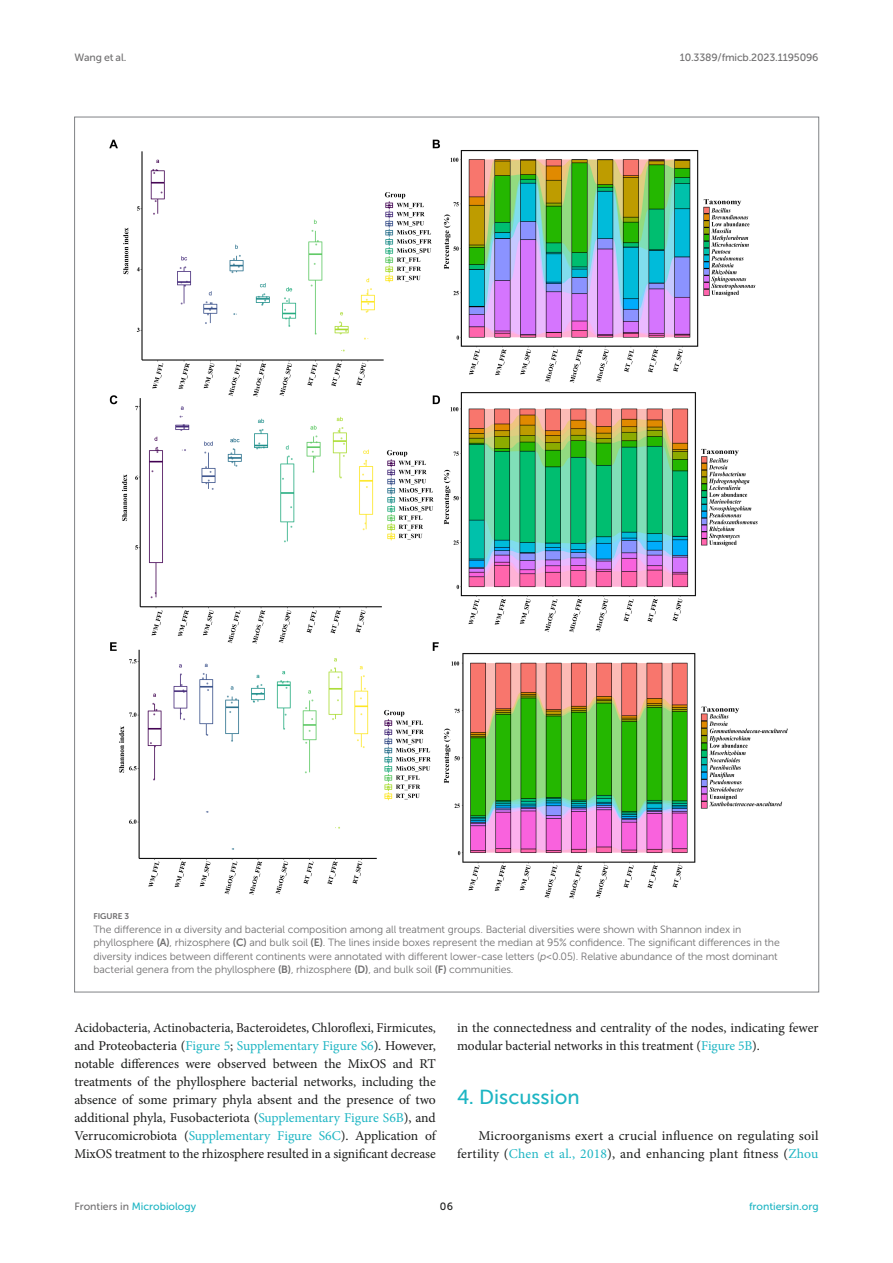
<style>
.page{position:relative;width:893px;height:1263px;background:#fff}
.page>*{position:absolute;margin:0;border:0;box-sizing:border-box;transform-origin:0 0}
.HEAD_1{font:20.25px "Museo Sans 500";color:#1db5c3}
.TEXT{font:13.5px/18px "Minion Pro";letter-spacing:-.005em;color:#1b1c1b;text-align:justify}
.TEXT_FLUSH{font:13.5px/18px "Minion Pro";letter-spacing:.015em;color:#1b1c1b;text-align:right}
.FIG_LEG{font:10.5px/13.5px "Museo Sans 300";letter-spacing:-.01em;color:#706f70}
.t1{font:10.5px "Museo Sans 500";color:#1db5c3}
.t2{font:10.5px "Museo Sans 500";letter-spacing:-.015em;color:#706f70}
.t3{font:10.5px "Museo Sans 500";color:#1b1c1b}
.FIG_HD{font:8.25px "Museo Sans 700";letter-spacing:-.01em;color:#706f70}
.s1{font-family:"STIX General"}
.s2{font-family:"Museo Sans 700"}
.s3{font-style:italic}
.s4{color:#1db5c3}
.s5{color:#706f70}
</style>
<div class="page">
<img style="left:109px;top:139px;width:679px;height:760px">
<p class="t2" style="left:74px;top:51px;width:53px">Wang et al.</p>
<p class="t2" style="left:680px;top:51px;width:140px">10.3389/fmicb.2023.1195096</p>
<p class="FIG_HD" style="left:94px;top:912px;width:37px">FIGURE 3</p>
<p class="FIG_LEG" style="left:94px;top:922px;width:688px">The difference in <span class="s1">α</span> diversity and bacterial composition among all treatment groups. Bacterial diversities were shown with Shannon index in phyllosphere <span class="s2">(A)</span>, rhizosphere <span class="s2">(C)</span> and bulk soil <span class="s2">(E)</span>. The lines inside boxes represent the median at 95% confidence. The significant differences in the diversity indices between different continents were annotated with different lower-case letters (<span class="s3">p</span> &lt; 0.05). Relative abundance of the most dominant bacterial genera from the phyllosphere <span class="s2">(B)</span>, rhizosphere <span class="s2">(D)</span>, and bulk soil <span class="s2">(F)</span> communities.</p>
<p class="TEXT" style="left:74px;top:1019px;width:363px">Acidobacteria, Actinobacteria, Bacteroidetes, Chloroflexi, Firmicutes, and Proteobacteria (<span class="s4">Figure 5</span>; <span class="s4">Supplementary Figure S6</span>). However, notable differences were observed between the MixOS and RT treatments of the phyllosphere bacterial networks, including the absence of some primary phyla absent and the presence of two additional phyla, Fusobacteriota (<span class="s4">Supplementary Figure S6B</span>), and Verrucomicrobiota (<span class="s4">Supplementary Figure S6C</span>). Application of MixOS treatment to the rhizosphere resulted in a significant decrease</p>
<p class="TEXT" style="left:457px;top:1019px;width:363px">in the connectedness and centrality of the nodes, indicating fewer modular bacterial networks in this treatment (<span class="s4">Figure 5B</span>).</p>
<p class="HEAD_1" style="left:457px;top:1086px;width:124px">4. Discussion</p>
<p class="TEXT_FLUSH" style="left:457px;top:1127px;width:363px">Microorganisms exert a crucial influence on regulating soil fertility (<span class="s4">Chen et al., 2018</span>), and enhancing plant fitness (<span class="s4">Zhou</span></p>
<p class="t1" style="left:74px;top:1200px;width:123px"><span class="s5">Frontiers in</span> Microbiology</p>
<p class="t3" style="left:440px;top:1200px;width:15px">06</p>
<p class="t1" style="left:749px;top:1200px;width:71px">frontiersin.org</p>
</div>
